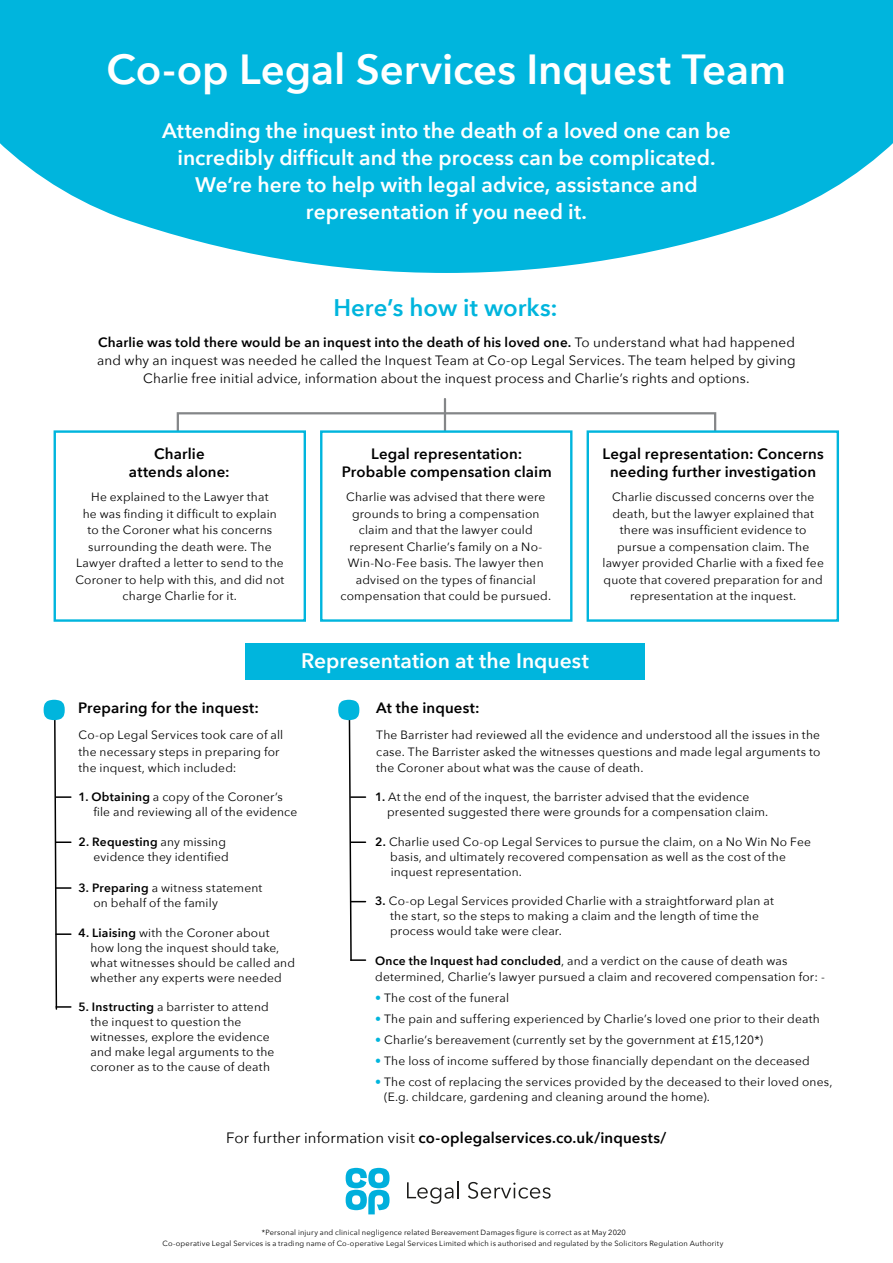
<style>
.page{position:relative;width:893px;height:1263px;background:#fff}
.page>*{position:absolute;margin:0;border:0;box-sizing:border-box;transform-origin:0 0}
.t1{font:600 42px "Avenir Next";letter-spacing:-.005em;color:#fff}
.t2{font:600 24px "Avenir Next";color:#00b5dd}
.t3{font:600 21px/27px "Avenir Next";color:#fff;text-align:center}
.t4{font:600 15px/18px "Avenir Next";letter-spacing:.01em;color:#000;text-align:center}
.t5{font:13.5px/18px "Avenir Next";letter-spacing:.01em;color:#000;text-align:center}
.t6{font:12px/16.5px "Avenir Next";letter-spacing:.015em;color:#000}
.t7{font:7.5px/10.5px "Avenir Next";letter-spacing:.025em;color:#000;text-align:center}
.s1{font-weight:600}
.s2{color:#00b5dd}
.s3{font-weight:400}
</style>
<div class="page">
<div style="left:245px;top:643px;width:400px;height:37px;background:#00b5dd"></div>
<div style="left:177px;top:412px;width:539px;height:29px;border:2px solid #848688"></div>
<hr style="left:444px;top:399px;width:2px;height:46px;background:#848688">
<div style="left:54px;top:430px;width:252px;height:192px;background:#fff;border:2px solid #00b5dd"></div>
<div style="left:320px;top:430px;width:252px;height:192px;background:#fff;border:2px solid #00b5dd"></div>
<div style="left:587px;top:430px;width:252px;height:192px;background:#fff;border:2px solid #00b5dd"></div>
<svg style="left:44px;top:700px;width:27px;height:310px"></svg>
<svg style="left:338px;top:700px;width:27px;height:261px"></svg>
<svg style="left:0;top:0;width:893px;height:273px;background:#22bee1"></svg>
<svg style="left:407px;top:1181px;width:52px;height:23px"></svg>
<svg style="left:468px;top:1182px;width:83px;height:17px"></svg>
<svg style="left:346px;top:1168px;width:44px;height:46px"></svg>
<h1 class="t1" style="left:107px;top:34px;width:681px">Co-op Legal Services Inquest Team</h1>
<h3 class="t3" style="left:162px;top:117px;width:570px">Attending the inquest into the death of a loved one can be incredibly difficult and the process can be complicated.<br>We’re here to help with legal advice, assistance and representation if you need it.</h3>
<h2 class="t2" style="left:333px;top:287px;width:226px">Here’s how it works:</h2>
<p class="t5" style="left:97px;top:333px;width:700px"><span class="s1">Charlie was told there would be an inquest into the death of his loved one.</span> To understand what had happened and why an inquest was needed he called the Inquest Team at Co-op Legal Services. The team helped by giving<br>Charlie free initial advice, information about the inquest process and Charlie’s rights and options.</p>
<p class="t4" style="left:129px;top:444px;width:102px">Charlie attends alone:</p>
<p class="t4" style="left:342px;top:444px;width:211px">Legal representation:<br>Probable compensation claim</p>
<p class="t4" style="left:602px;top:444px;width:223px">Legal representation: Concerns needing further investigation</p>
<p class="t6" style="left:75px;top:488px;width:211px;text-align:center">He explained to the Lawyer that<br>he was finding it difficult to explain<br>to the Coroner what his concerns surrounding the death were. The<br>Lawyer drafted a letter to send to the<br>Coroner to help with this, and did not charge Charlie for it.</p>
<p class="t6" style="left:340px;top:488px;width:212px;text-align:center">Charlie was advised that there were grounds to bring a compensation claim and that the lawyer could represent Charlie’s family on a No-Win-No-Fee basis. The lawyer then advised on the types of financial compensation that could be pursued.</p>
<p class="t6" style="left:603px;top:488px;width:223px;text-align:center">Charlie discussed concerns over the death, but the lawyer explained that there was insufficient evidence to pursue a compensation claim. The lawyer provided Charlie with a fixed fee quote that covered preparation for and representation at the inquest.</p>
<h3 class="t3" style="left:301px;top:646px;width:289px">Representation at the Inquest</h3>
<p class="t4" style="left:78px;top:698px;width:182px">Preparing for the inquest:</p>
<p class="t4" style="left:376px;top:698px;width:105px">At the inquest:</p>
<p class="t6" style="left:78px;top:726px;width:206px">Co-op Legal Services took care of all the necessary steps in preparing for the inquest, which included:</p>
<p class="t6" style="left:93px;top:788px;width:205px;line-height:15px;text-indent:-15px"><span class="s1">1. Obtaining</span> a copy of the Coroner’s file and reviewing all of the evidence</p>
<p class="t6" style="left:78px;top:834px;width:152px;line-height:15px;text-align:right"><span class="s1">2. Requesting</span> any missing evidence they identified</p>
<p class="t6" style="left:93px;top:879px;width:170px;line-height:15px;text-indent:-15px"><span class="s1">3. Preparing</span> a witness statement on behalf of the family</p>
<p class="t6" style="left:90px;top:925px;width:206px;line-height:15px;text-indent:-12px"><span class="s1">4. Liaising</span> with the Coroner about how long the inquest should take, what witnesses should be called and whether any experts were needed</p>
<p class="t6" style="left:90px;top:999px;width:186px;line-height:15px;text-indent:-12px"><span class="s1">5. Instructing</span> a barrister to attend the inquest to question the witnesses, explore the evidence and make legal arguments to the coroner as to the cause of death</p>
<p class="t6" style="left:376px;top:726px;width:446px;text-align:justify">The Barrister had reviewed all the evidence and understood all the issues in the case. The Barrister asked the witnesses questions and made legal arguments to the Coroner about what was the cause of death.</p>
<p class="t6" style="left:387px;top:788px;width:383px;line-height:15px;text-indent:-12px"><span class="s1">1.</span> At the end of the inquest, the barrister advised that the evidence presented suggested there were grounds for a compensation claim.</p>
<p class="t6" style="left:390px;top:834px;width:422px;line-height:15px;text-indent:-15px"><span class="s1">2.</span> Charlie used Co-op Legal Services to pursue the claim, on a No Win No Fee basis, and ultimately recovered compensation as well as the cost of the inquest representation.</p>
<p class="t6" style="left:390px;top:893px;width:385px;line-height:15px;text-indent:-15px"><span class="s1">3.</span> Co-op Legal Services provided Charlie with a straightforward plan at the start, so the steps to making a claim and the length of time the process would take were clear.</p>
<p class="t6" style="left:375px;top:952px;width:451px"><span class="s1">Once the Inquest had concluded</span>, and a verdict on the cause of death was determined, Charlie’s lawyer pursued a claim and recovered compensation for: -</p>
<p class="t6" style="left:375px;top:989px;width:135px"><span class="s2">•</span> The cost of the funeral</p>
<p class="t6" style="left:375px;top:1010px;width:446px"><span class="s2">•</span> The pain and suffering experienced by Charlie’s loved one prior to their death</p>
<p class="t6" style="left:375px;top:1031px;width:390px"><span class="s2">•</span> Charlie’s bereavement (currently set by the government at £15,120*)</p>
<p class="t6" style="left:375px;top:1052px;width:436px"><span class="s2">•</span> The loss of income suffered by those financially dependant on the deceased</p>
<p class="t6" style="left:384px;top:1074px;width:450px;line-height:15px;text-indent:-9px"><span class="s2">•</span> The cost of replacing the services provided by the deceased to their loved ones, (E.g. childcare, gardening and cleaning around the home).</p>
<p class="t4" style="left:226px;top:1128px;width:442px"><span class="s3">For further information visit</span> co-oplegalservices.co.uk/inquests/</p>
<p class="t7" style="left:162px;top:1227px;width:562px">*Personal injury and clinical negligence related Bereavement Damages figure is correct as at May 2020<br>Co-operative Legal Services is a trading name of Co-operative Legal Services Limited which is authorised and regulated by the Solicitors Regulation Authority</p>
</div>
